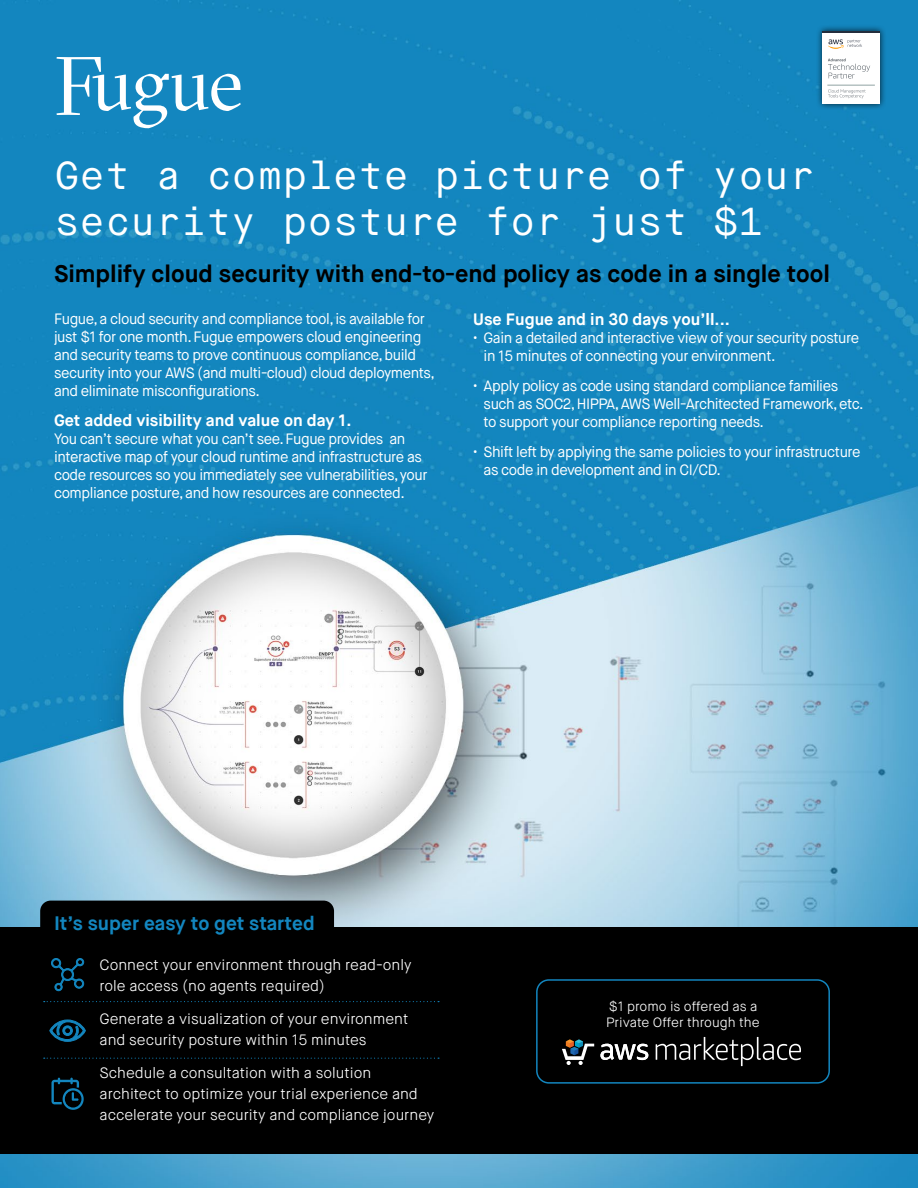
<style>
.page{position:relative;width:918px;height:1188px;background:#fff}
.page>*{position:absolute;margin:0;border:0;box-sizing:border-box;transform-origin:0 0}
.t1{font:39px/46.5px "Maison Neue Mono";color:#fff}
.t2{font:700 24px "Maison Neue";color:#000}
.t3{font:700 19.5px "Maison Neue";color:#1386bf}
.t4{font:700 16.5px "Maison Neue";color:#fff}
.t5{font:15px/18px "Maison Neue";letter-spacing:-.03em;color:#fff}
.t6{font:300 15px/21px "Maison Neue";color:#fff}
.t7{font:300 13.5px/16.5px "Maison Neue";color:#fff}
</style>
<div class="page">
<img style="left:0;top:0;width:918px;height:1188px">
<div style="left:0;top:928px;width:918px;height:226px;background:#000"></div>
<div style="left:40px;top:901px;width:294px;height:109px;background:#000;border-radius:10px"></div>
<svg style="left:57px;top:57px;width:184px;height:71px"></svg>
<svg style="left:51px;top:958px;width:33px;height:33px"></svg>
<svg style="left:51px;top:1078px;width:33px;height:32px"></svg>
<svg style="left:49px;top:1020px;width:37px;height:22px"></svg>
<svg style="left:44px;top:1001px;width:395px;height:1px"></svg>
<svg style="left:44px;top:1058px;width:395px;height:1px"></svg>
<div style="left:536px;top:979px;width:294px;height:105px;border:2px solid #1386bf;border-radius:12px"></div>
<svg style="left:600px;top:1044px;width:48px;height:16px"></svg>
<svg style="left:656px;top:1037px;width:145px;height:29px"></svg>
<svg style="left:562px;top:1039px;width:32px;height:26px"></svg>
<div style="left:816px;top:25px;width:71px;height:85px;background:#000;opacity:.75"></div>
<hr style="left:822px;top:31px;width:58px;height:2px;background:#242e3d">
<div style="left:822px;top:33px;width:58px;height:71px;background:#fff"></div>
<svg style="left:828px;top:39px;width:34px;height:10px"></svg>
<svg style="left:828px;top:58px;width:42px;height:21px"></svg>
<hr style="left:828px;top:85px;width:46px;height:1px;background:#91a3a3">
<svg style="left:828px;top:89px;width:38px;height:9px"></svg>
<h1 class="t1" style="left:54px;top:152px;width:762px">Get a complete picture of your security posture for just $1</h1>
<h2 class="t2" style="left:54px;top:258px;width:777px">Simplify cloud security with end-to-end policy as code in a single tool</h2>
<p class="t5" style="left:54px;top:310px;width:383px">Fugue, a cloud security and compliance tool, is available for just $1 for one month. Fugue empowers cloud engineering and security teams to prove continuous compliance, build security into your AWS (and multi-cloud) cloud deployments, and eliminate misconfigurations.</p>
<p class="t4" style="left:54px;top:410px;width:299px">Get added visibility and value on day 1.</p>
<p class="t5" style="left:54px;top:430px;width:375px">You can’t secure what you can’t see. Fugue provides an interactive map of your cloud runtime and infrastructure as code resources so you immediately see vulnerabilities, your compliance posture, and how resources are connected.</p>
<p class="t4" style="left:473px;top:309px;width:258px">Use Fugue and in 30 days you’ll...</p>
<p class="t5" style="left:484px;top:329px;width:377px;text-indent:-10px">• Gain a detailed and interactive view of your security posture in 15 minutes of connecting your environment.</p>
<p class="t5" style="left:484px;top:377px;width:381px;text-indent:-10px">• Apply policy as code using standard compliance families such as SOC2, HIPPA, AWS Well-Architected Framework, etc. to support your compliance reporting needs.</p>
<p class="t5" style="left:484px;top:443px;width:379px;text-indent:-10px">• Shift left by applying the same policies to your infrastructure as code in development and in CI/CD.</p>
<h3 class="t3" style="left:54px;top:911px;width:262px">It’s super easy to get started</h3>
<p class="t6" style="left:100px;top:955px;width:313px">Connect your environment through read-only role access (no agents required)</p>
<p class="t6" style="left:100px;top:1009px;width:310px">Generate a visualization of your environment and security posture within 15 minutes</p>
<p class="t6" style="left:100px;top:1063px;width:336px">Schedule a consultation with a solution architect to optimize your trial experience and accelerate your security and compliance journey</p>
<p class="t7" style="left:606px;top:998px;width:155px">$1 promo is offered as a<br>Private Offer through the</p>
</div>
